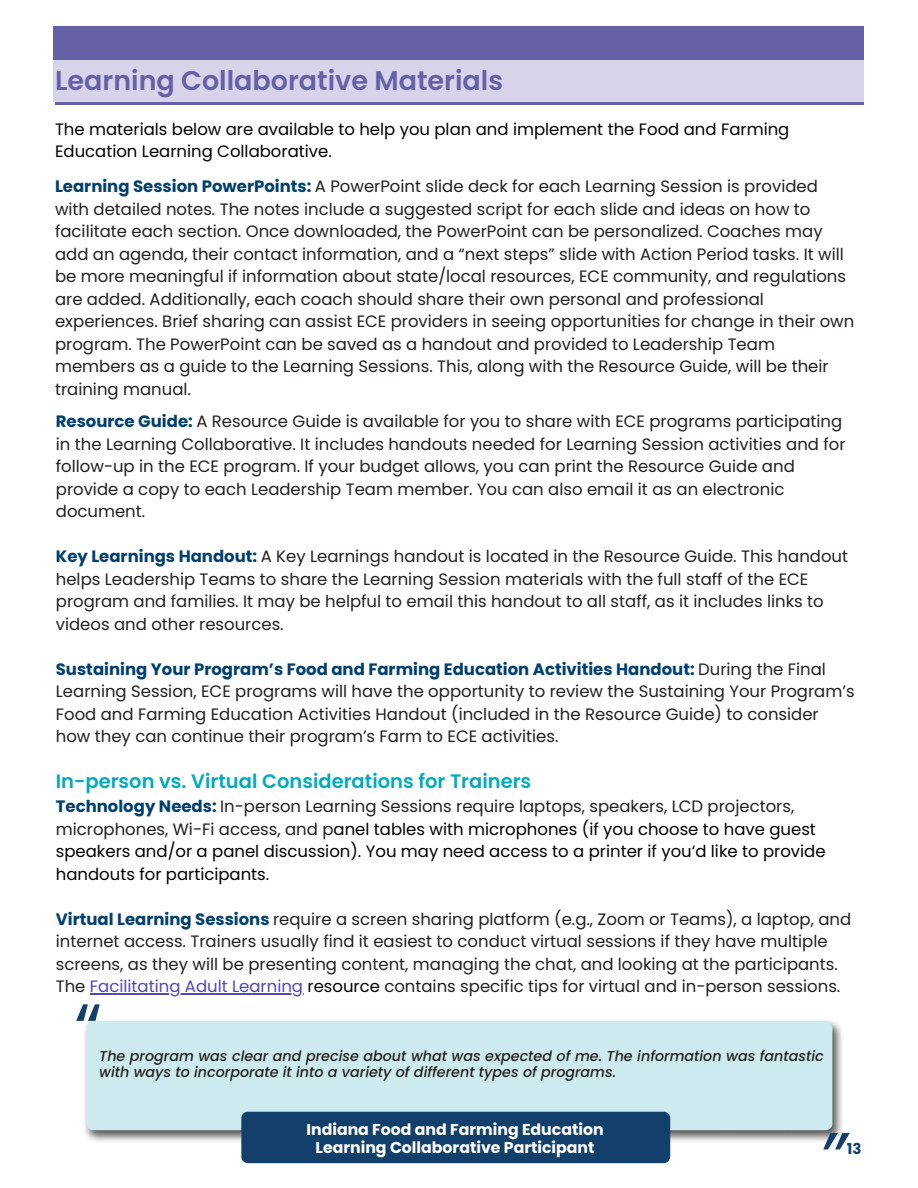
<style>
.page{position:relative;width:918px;height:1188px;background:#fff}
.page>*{position:absolute;margin:0;border:0;box-sizing:border-box;transform-origin:0 0}
.t1{font:72.9px "Poppins";color:#13406b}
.t2{font:italic 72.9px "Poppins";color:#13406b}
.t3{font:600 27px "Poppins";color:#6660a6}
.t4{font:600 19.5px "Poppins";color:#00acbb}
.t5{font:16.5px/22.5px "Poppins";color:#231f20}
.t6{font:16.5px/22.5px "Poppins";color:#000}
.t7{font:700 15.75px/18.3px "Poppins";color:#fff;text-align:center}
.t8{font:700 15px "Poppins";color:#13406b}
.t9{font:italic 500 14.25px/16px "Poppins";color:#231f20}
.s1{font-weight:700;color:#00406e}
.s2{color:#231f20}
.s3{color:#5148b9}
.s4{color:#000}
</style>
<div class="page">
<img style="left:84px;top:1021px;width:758px;height:121px">
<div style="left:86px;top:1021px;width:746px;height:109px;background:#cdebef;border-radius:6px"></div>
<div style="left:241px;top:1112px;width:429px;height:51px;background:#13406b;border-radius:6px"></div>
<div style="left:54px;top:27px;width:810px;height:34px;background:#6660a6"></div>
<div style="left:55px;top:88px;width:809px;height:17px;background:#6660a6"></div>
<div style="left:54px;top:61px;width:810px;height:41px;background:#d7d4e9"></div>
<hr style="left:90px;top:993px;width:213px;height:1px;background:#5148b9">
<h3 class="t3" style="left:55px;top:61px;width:450px">Learning Collaborative Materials</h3>
<h3 class="t6" style="left:55px;top:118px;width:736px">The materials below are available to help you plan and implement the Food and Farming<br>Education Learning Collaborative.</h3>
<h3 class="t5" style="left:55px;top:175px;width:801px"><span class="s1">Learning Session PowerPoints:</span> A PowerPoint slide deck for each Learning Session is provided with detailed notes. The notes include a suggested script for each slide and ideas on how to facilitate each section. Once downloaded, the PowerPoint can be personalized. Coaches may add an agenda, their contact information, and a “next steps” slide with Action Period tasks. It will be more meaningful if information about state/local resources, ECE community, and regulations are added. Additionally, each coach should share their own personal and professional experiences. Brief sharing can assist ECE providers in seeing opportunities for change in their own program. The PowerPoint can be saved as a handout and provided to Leadership Team members as a guide to the Learning Sessions. This, along with the Resource Guide, will be their training manual.</h3>
<h3 class="t5" style="left:56px;top:410px;width:791px"><span class="s1">Resource Guide:</span> A Resource Guide is available for you to share with ECE programs participating in the Learning Collaborative. It includes handouts needed for Learning Session activities and for follow-up in the ECE program. If your budget allows, you can print the Resource Guide and provide a copy to each Leadership Team member. You can also email it as an electronic document.</h3>
<p class="t5" style="left:56px;top:545px;width:794px"><span class="s1">Key Learnings Handout:</span> A Key Learnings handout is located in the Resource Guide. This handout helps Leadership Teams to share the Learning Session materials with the full staff of the ECE program and families. It may be helpful to email this handout to all staff, as it includes links to videos and other resources.</p>
<p class="t5" style="left:56px;top:658px;width:800px"><span class="s1">Sustaining Your Program’s Food and Farming Education Activities Handout:</span> During the Final Learning Session, ECE programs will have the opportunity to review the Sustaining Your Program’s Food and Farming Education Activities Handout (included in the Resource Guide) to consider how they can continue their program’s Farm to ECE activities.</p>
<h2 class="t4" style="left:56px;top:768px;width:477px">In-person vs. Virtual Considerations for Trainers</h2>
<h2 class="t6" style="left:56px;top:795px;width:771px"><span class="s1">Technology Needs:</span> <span class="s2">In-person Learning Sessions require laptops, speakers, LCD projectors, microphones, Wi-Fi access, and p</span>anel tables with microphones (if you choose to have guest speakers and/or a panel discussion). You may need access to a printer if you‘d like to provide handouts for participants.</h2>
<p class="t5" style="left:56px;top:907px;width:797px"><span class="s1">Virtual Learning Sessions</span> require a screen sharing platform (e.g., Zoom or Teams), a laptop, and internet access. Trainers usually find it easiest to conduct virtual sessions if they have multiple screens, as they will be presenting content, managing the chat, and looking at the participants.<br>The <span class="s3">Facilitating Adult Learning</span> <span class="s4">resource</span> contains specific tips for virtual and in-person sessions.</p>
<h3 class="t1" style="left:74px;top:979px;width:29px">“</h3>
<h1 class="t9" style="left:99px;top:1048px;width:726px">The program was clear and precise about what was expected of me. The information was fantastic with ways to incorporate it into a variety of different types of programs.</h1>
<h3 class="t7" style="left:307px;top:1121px;width:299px">Indiana Food and Farming Education<br>Learning Collaborative Participant</h3>
<h3 class="t2" style="left:818px;top:1107px;width:29px">”</h3>
<p class="t8" style="left:847px;top:1138px;width:16px">13</p>
</div>
